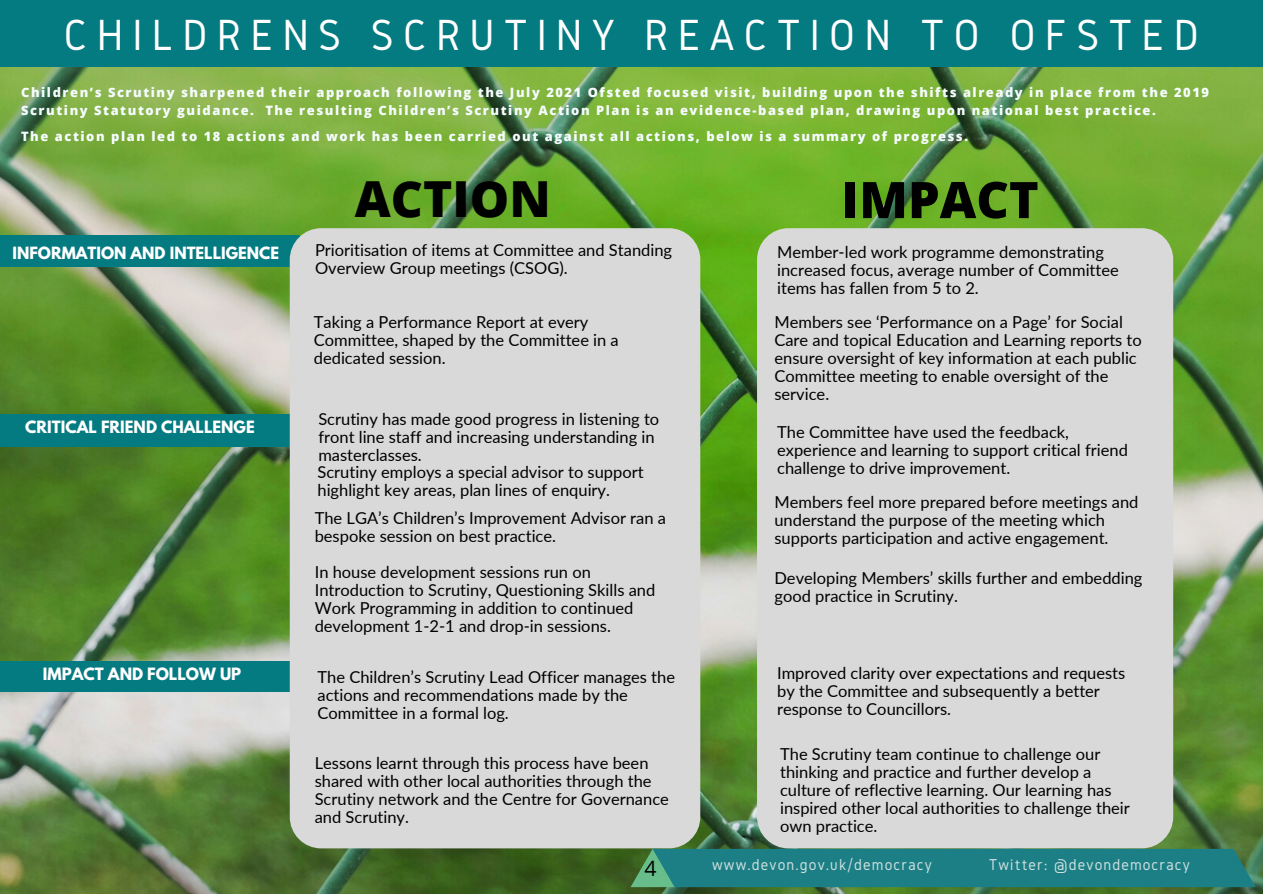
<style>
.page{position:relative;width:1263px;height:894px;background:#fff}
.page>*{position:absolute;margin:0;border:0;box-sizing:border-box;transform-origin:0 0}
.t1{font:800 50.4px "Open Sans";color:#000}
.t2{font:800 49.65px "Open Sans";color:#000}
.t3{font:45.3px "Gidole";letter-spacing:.2em;color:#fff}
.t4{font:21.15px "Open Sans";color:#000}
.t5{font:16.5px/18px "Lato";color:#000}
.t6{font:16.35px "Gidole";letter-spacing:.07em;color:#cfe0e0}
.t7{font:700 15px "League Spartan";color:#fff}
.t8{font:800 12.9px/18px "Open Sans";letter-spacing:.12em;color:#f6fcfe}
</style>
<div class="page">
<img style="left:0;top:66px;width:1263px;height:827px">
<div style="left:0;top:0;width:1263px;height:66px;background:#047a81"></div>
<div style="left:0;top:235px;width:300px;height:32px;background:#047a81"></div>
<div style="left:757px;top:228px;width:416px;height:620px;background:#d9d9d9;border-radius:31px"></div>
<div style="left:0;top:414px;width:299px;height:33px;background:#047a81"></div>
<div style="left:0;top:661px;width:320px;height:30px;background:#047a81"></div>
<div style="left:290px;top:228px;width:410px;height:620px;background:#d9d9d9;border-radius:31px"></div>
<svg style="left:631px;top:848px;width:625px;height:38px"></svg>
<p class="t3" style="left:64px;top:10px;width:1137px">CHILDRENS SCRUTINY REACTION TO OFSTED</p>
<p class="t8" style="left:21px;top:83px;width:1189px">Children’s Scrutiny sharpened their approach following the July 2021 Ofsted focused visit, building upon the shifts already in place from the 2019<br>Scrutiny Statutory guidance. The resulting Children’s Scrutiny Action Plan is an evidence-based plan, drawing upon national best practice.</p>
<p class="t8" style="left:21px;top:127px;width:948px">The action plan led to 18 actions and work has been carried out against all actions, below is a summary of progress.</p>
<p class="t2" style="left:355px;top:164px;width:197px">ACTION</p>
<p class="t1" style="left:842px;top:164px;width:198px">IMPACT</p>
<p class="t7" style="left:13px;top:245px;width:268px">INFORMATION AND INTELLIGENCE</p>
<p class="t5" style="left:315px;top:240px;width:359px">Prioritisation of items at Committee and Standing<br>Overview Group meetings (CSOG).</p>
<p class="t5" style="left:314px;top:313px;width:306px">Taking a Performance Report at every<br>Committee, shaped by the Committee in a dedicated session.</p>
<p class="t5" style="left:777px;top:243px;width:343px">Member-led work programme demonstrating increased focus, average number of Committee items has fallen from 5 to 2.</p>
<p class="t5" style="left:774px;top:313px;width:369px">Members see ‘Performance on a Page’ for Social Care and topical Education and Learning reports to ensure oversight of key information at each public Committee meeting to enable oversight of the service.</p>
<p class="t7" style="left:25px;top:420px;width:231px">CRITICAL FRIEND CHALLENGE</p>
<p class="t5" style="left:318px;top:410px;width:342px">Scrutiny has made good progress in listening to front line staff and increasing understanding in masterclasses.</p>
<p class="t5" style="left:777px;top:422px;width:352px">The Committee have used the feedback, experience and learning to support critical friend challenge to drive improvement.</p>
<p class="t5" style="left:317px;top:462px;width:328px">Scrutiny employs a special advisor to support highlight key areas, plan lines of enquiry.</p>
<p class="t5" style="left:315px;top:508px;width:353px">The LGA’s Children’s Improvement Advisor ran a bespoke session on best practice.</p>
<p class="t5" style="left:315px;top:562px;width:342px">In house development sessions run on Introduction to Scrutiny, Questioning Skills and Work Programming in addition to continued development 1-2-1 and drop-in sessions.</p>
<p class="t5" style="left:774px;top:568px;width:370px">Developing Members’ skills further and embedding good practice in Scrutiny.</p>
<p class="t5" style="left:774px;top:492px;width:366px">Members feel more prepared before meetings and understand the purpose of the meeting which supports participation and active engagement.</p>
<p class="t7" style="left:43px;top:666px;width:200px">IMPACT AND FOLLOW UP</p>
<p class="t5" style="left:317px;top:667px;width:359px">The Children’s Scrutiny Lead Officer manages the actions and recommendations made by the<br>Committee in a formal log.</p>
<p class="t5" style="left:315px;top:753px;width:356px">Lessons learnt through this process have been shared with other local authorities through the Scrutiny network and the Centre for Governance and Scrutiny.</p>
<p class="t5" style="left:777px;top:663px;width:350px">Improved clarity over expectations and requests by the Committee and subsequently a better response to Councillors.</p>
<p class="t5" style="left:780px;top:744px;width:351px">The Scrutiny team continue to challenge our thinking and practice and further develop a culture of reflective learning. Our learning has inspired other local authorities to challenge their own practice.</p>
<p class="t4" style="left:644px;top:852px;width:14px">4</p>
<p class="t6" style="left:712px;top:855px;width:221px">www.devon.gov.uk/democracy</p>
<p class="t6" style="left:989px;top:855px;width:203px">Twitter: @devondemocracy</p>
</div>
